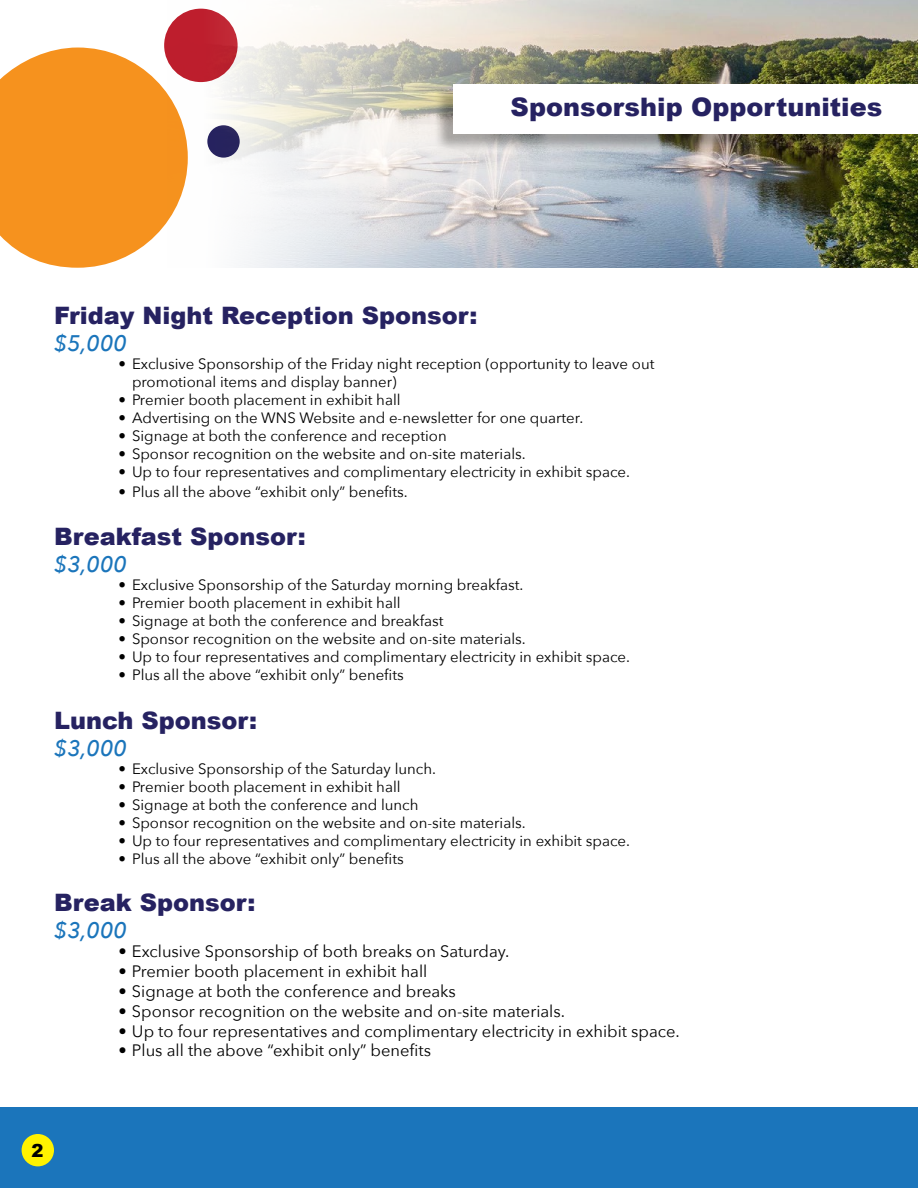
<style>
.page{position:relative;width:918px;height:1188px;background:#fff}
.page>*{position:absolute;margin:0;border:0;box-sizing:border-box;transform-origin:0 0}
.t1{font:900 25.5px "Arial";color:#262261}
.t2{font:900 24px "Arial";color:#262261}
.t3{font:italic 500 22.5px "Avenir Next";color:#1b75bb}
.t4{font:900 18px "Arial";color:#000}
.t5{font:16.5px "Avenir Next";color:#000}
.t6{font:15px/18px "Avenir Next";color:#000}
</style>
<div class="page">
<div style="left:0;top:1107px;width:918px;height:81px;background:#1b75bb"></div>
<svg style="left:0;top:48px;width:167px;height:220px;background:#f69d36"></svg>
<div style="left:22px;top:1134px;width:32px;height:32px;background:#fff200;border-radius:50%"></div>
<img style="left:167px;top:0;width:751px;height:268px">
<div style="left:434px;top:86px;width:481px;height:66px;background:#000;opacity:.3"></div>
<div style="left:454px;top:85px;width:464px;height:49px;background:#fff"></div>
<h1 class="t1" style="left:511px;top:93px;width:373px">Sponsorship Opportunities</h1>
<h2 class="t2" style="left:54px;top:302px;width:425px">Friday Night Reception Sponsor:</h2>
<h3 class="t3" style="left:54px;top:324px;width:74px">$5,000</h3>
<p class="t6" style="left:132px;top:354px;width:524px;text-indent:-14px">• Exclusive Sponsorship of the Friday night reception (opportunity to leave out promotional items and display banner)</p>
<p class="t6" style="left:118px;top:390px;width:284px">• Premier booth placement in exhibit hall</p>
<p class="t6" style="left:118px;top:408px;width:466px">• Advertising on the WNS Website and e-newsletter for one quarter.</p>
<p class="t6" style="left:118px;top:426px;width:330px">• Signage at both the conference and reception</p>
<p class="t6" style="left:118px;top:444px;width:409px">• Sponsor recognition on the website and on-site materials.</p>
<p class="t6" style="left:118px;top:462px;width:513px">• Up to four representatives and complimentary electricity in exhibit space.</p>
<p class="t6" style="left:118px;top:482px;width:291px">• Plus all the above “exhibit only” benefits.</p>
<h2 class="t2" style="left:54px;top:523px;width:253px">Breakfast Sponsor:</h2>
<h3 class="t3" style="left:54px;top:545px;width:74px">$3,000</h3>
<p class="t6" style="left:118px;top:575px;width:407px">• Exclusive Sponsorship of the Saturday morning breakfast.</p>
<p class="t6" style="left:118px;top:593px;width:284px">• Premier booth placement in exhibit hall</p>
<p class="t6" style="left:118px;top:611px;width:327px">• Signage at both the conference and breakfast</p>
<p class="t6" style="left:118px;top:629px;width:409px">• Sponsor recognition on the website and on-site materials.</p>
<p class="t6" style="left:118px;top:647px;width:513px">• Up to four representatives and complimentary electricity in exhibit space.</p>
<p class="t6" style="left:118px;top:665px;width:287px">• Plus all the above “exhibit only” benefits</p>
<h2 class="t2" style="left:54px;top:707px;width:205px">Lunch Sponsor:</h2>
<h3 class="t3" style="left:54px;top:729px;width:74px">$3,000</h3>
<p class="t6" style="left:118px;top:759px;width:319px">• Exclusive Sponsorship of the Saturday lunch.</p>
<p class="t6" style="left:118px;top:777px;width:284px">• Premier booth placement in exhibit hall</p>
<p class="t6" style="left:118px;top:795px;width:302px">• Signage at both the conference and lunch</p>
<p class="t6" style="left:118px;top:813px;width:409px">• Sponsor recognition on the website and on-site materials.</p>
<p class="t6" style="left:118px;top:831px;width:513px">• Up to four representatives and complimentary electricity in exhibit space.</p>
<p class="t6" style="left:118px;top:849px;width:287px">• Plus all the above “exhibit only” benefits</p>
<h2 class="t2" style="left:54px;top:889px;width:203px">Break Sponsor:</h2>
<h3 class="t3" style="left:54px;top:911px;width:74px">$3,000</h3>
<p class="t5" style="left:118px;top:938px;width:393px">• Exclusive Sponsorship of both breaks on Saturday.</p>
<p class="t5" style="left:118px;top:958px;width:310px">• Premier booth placement in exhibit hall</p>
<p class="t5" style="left:118px;top:977px;width:339px">• Signage at both the conference and breaks</p>
<p class="t5" style="left:118px;top:997px;width:448px">• Sponsor recognition on the website and on-site materials.</p>
<p class="t5" style="left:118px;top:1017px;width:563px">• Up to four representatives and complimentary electricity in exhibit space.</p>
<p class="t5" style="left:118px;top:1037px;width:314px">• Plus all the above “exhibit only” benefits</p>
<p class="t4" style="left:31px;top:1140px;width:14px">2</p>
</div>
